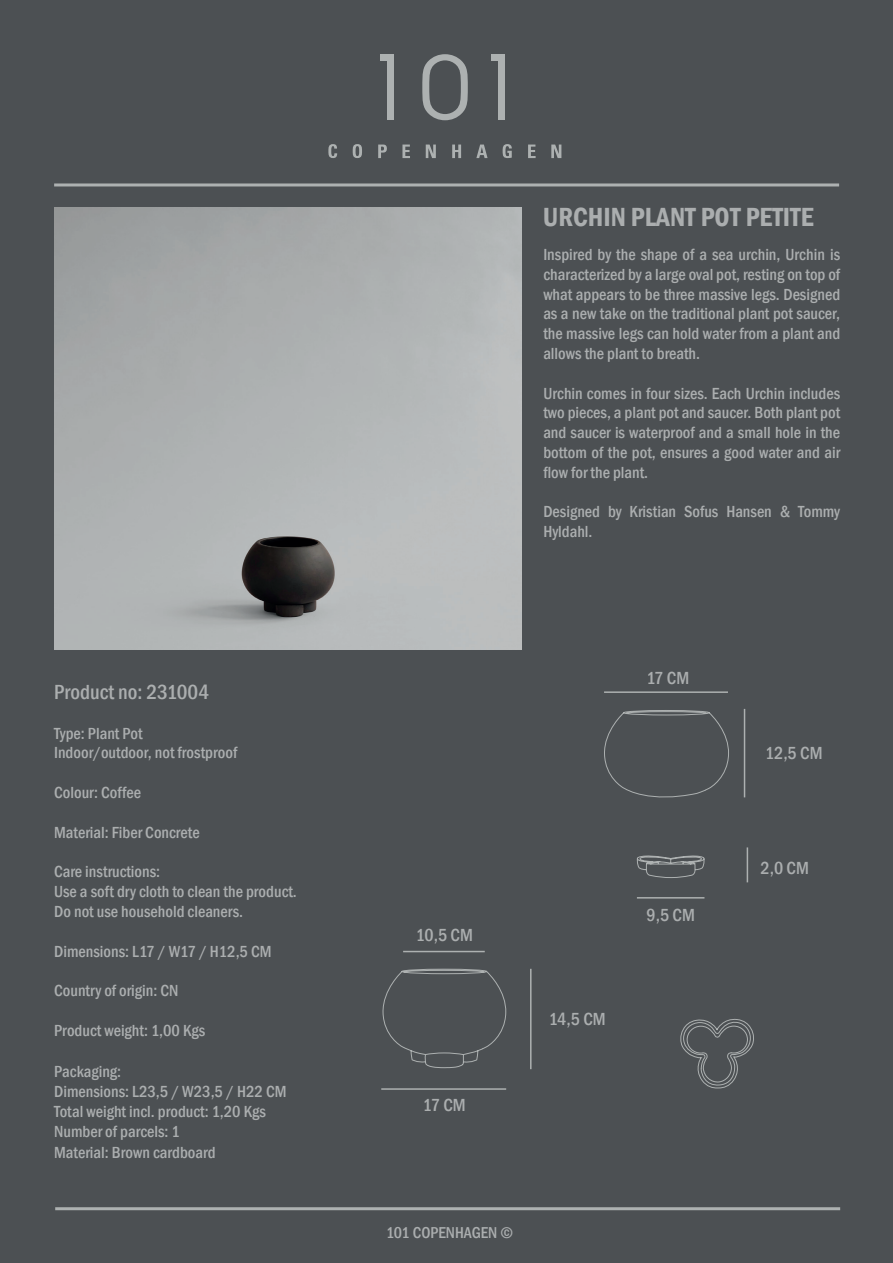
<style>
.page{position:relative;width:893px;height:1263px;background:#4c5053}
.page>*{position:absolute;margin:0;border:0;box-sizing:border-box;transform-origin:0 0}
.t1{font:600 condensed 27px "Franklin Gothic";color:#abaeaf}
.t2{font:500 condensed 21px "Franklin Gothic";color:#abaeaf}
.t3{font:500 condensed 18px "Franklin Gothic";color:#abaeaf}
.t4{font:500 condensed 16.5px/19.8px "Franklin Gothic";color:#abaeaf}
.t5{font:500 condensed 16.2px "Franklin Gothic";color:#abaeaf}
</style>
<div class="page">
<img style="left:54px;top:207px;width:468px;height:442px">
<svg style="left:422px;top:54px;width:46px;height:66px"></svg>
<div style="left:498px;top:58px;width:6px;height:62px;background:#adb1b1"></div>
<div style="left:491px;top:54px;width:13px;height:7px;background:#adb1b1"></div>
<div style="left:387px;top:58px;width:7px;height:62px;background:#adb1b1"></div>
<div style="left:380px;top:54px;width:13px;height:7px;background:#adb1b1"></div>
<svg style="left:328px;top:144px;width:9px;height:14px"></svg>
<svg style="left:353px;top:144px;width:9px;height:14px"></svg>
<svg style="left:378px;top:145px;width:9px;height:13px"></svg>
<svg style="left:402px;top:145px;width:8px;height:13px"></svg>
<svg style="left:426px;top:145px;width:10px;height:13px"></svg>
<svg style="left:452px;top:145px;width:9px;height:13px"></svg>
<svg style="left:476px;top:145px;width:12px;height:13px"></svg>
<svg style="left:503px;top:144px;width:9px;height:14px"></svg>
<svg style="left:528px;top:145px;width:8px;height:13px"></svg>
<svg style="left:551px;top:145px;width:10px;height:13px"></svg>
<hr style="left:54px;top:183px;width:785px;height:3px;background:#adb1b1">
<hr style="left:55px;top:1207px;width:785px;height:3px;background:#adb1b1">
<hr style="left:637px;top:897px;width:67px;height:1px;background:#adb1b1">
<hr style="left:744px;top:709px;width:1px;height:88px;background:#adb1b1">
<hr style="left:604px;top:691px;width:124px;height:2px;background:#adb1b1">
<svg style="left:382px;top:968px;width:125px;height:101px"></svg>
<svg style="left:604px;top:710px;width:125px;height:88px"></svg>
<svg style="left:636px;top:855px;width:69px;height:23px"></svg>
<svg style="left:680px;top:1018px;width:74px;height:71px"></svg>
<hr style="left:747px;top:847px;width:1px;height:35px;background:#adb1b1">
<hr style="left:403px;top:951px;width:82px;height:1px;background:#adb1b1">
<hr style="left:381px;top:1088px;width:125px;height:2px;background:#adb1b1">
<hr style="left:530px;top:969px;width:2px;height:100px;background:#adb1b1">
<p class="t2" style="left:54px;top:678px;width:156px">Product no: 231004</p>
<p class="t4" style="left:54px;top:723px;width:185px">Type: Plant Pot<br>Indoor/outdoor, not frostproof</p>
<p class="t4" style="left:54px;top:782px;width:88px">Colour: Coffee</p>
<p class="t4" style="left:54px;top:822px;width:147px">Material: Fiber Concrete</p>
<p class="t4" style="left:54px;top:862px;width:244px">Care instructions:<br>Use a soft dry cloth to clean the product.<br>Do not use household cleaners.</p>
<p class="t4" style="left:54px;top:941px;width:219px">Dimensions: L17 / W17 / H12,5 CM</p>
<p class="t4" style="left:54px;top:980px;width:126px">Country of origin: CN</p>
<p class="t4" style="left:54px;top:1020px;width:153px">Product weight: 1,00 Kgs</p>
<p class="t4" style="left:54px;top:1061px;width:234px">Packaging:<br>Dimensions: L23,5 / W23,5 / H22 CM<br>Total weight incl. product: 1,20 Kgs<br>Number of parcels: 1</p>
<p class="t4" style="left:54px;top:1142px;width:163px">Material: Brown cardboard</p>
<h1 class="t1" style="left:543px;top:199px;width:272px">URCHIN PLANT POT PETITE</h1>
<p class="t4" style="left:543px;top:244px;width:298px;text-align:justify">Inspired by the shape of a sea urchin, Urchin is characterized by a large oval pot, resting on top of what appears to be three massive legs. Designed as a new take on the traditional plant pot saucer, the massive legs can hold water from a plant and allows the plant to breath.</p>
<p class="t4" style="left:543px;top:383px;width:298px;text-align:justify">Urchin comes in four sizes. Each Urchin includes two pieces, a plant pot and saucer. Both plant pot and saucer is waterproof and a small hole in the bottom of the pot, ensures a good water and air flow for the plant.</p>
<p class="t4" style="left:543px;top:502px;width:298px">Designed by Kristian Sofus Hansen &amp; Tommy<br>Hyldahl.</p>
<p class="t3" style="left:646px;top:666px;width:44px">17 CM</p>
<p class="t3" style="left:416px;top:923px;width:59px">10,5 CM</p>
<p class="t3" style="left:423px;top:1093px;width:44px">17 CM</p>
<p class="t3" style="left:549px;top:1007px;width:58px">14,5 CM</p>
<p class="t3" style="left:646px;top:903px;width:50px">9,5 CM</p>
<p class="t5" style="left:386px;top:1222px;width:128px">101 COPENHAGEN ©</p>
<p class="t3" style="left:765px;top:741px;width:59px">12,5 CM</p>
<p class="t3" style="left:760px;top:856px;width:50px">2,0 CM</p>
</div>
